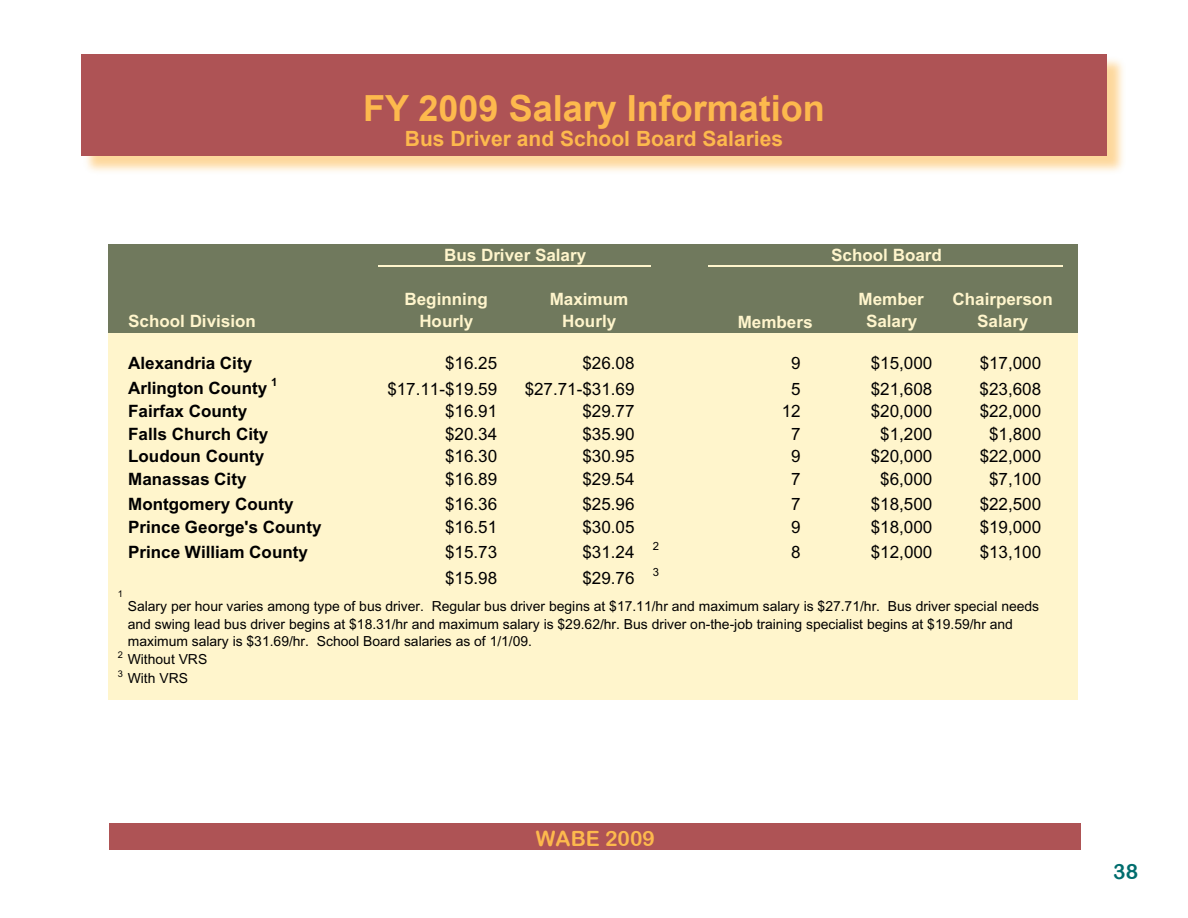
<style>
.page{position:relative;width:1188px;height:918px;background:#fff}
.page>*{position:absolute;margin:0;border:0;box-sizing:border-box;transform-origin:0 0}
.t1{font:700 36px "Arial";color:#fdb94d}
.t2{font:700 21px "Arial";color:#fdb94d}
.t3{font:21px "Arial Rounded MT Bold";color:#fdb94d}
.t4{font:21px "Arial Rounded MT Bold";color:#006d6e}
.t5{font:17.1px "Arial";color:#000}
.t6{font:700 17.1px "Arial";color:#000}
.t7{font:700 17.1px/21.9px "Arial";color:#fff5cc;text-align:center}
.t8{font:13.95px/17.2px "Arial";color:#000}
.t9{font:11.25px "Arial";color:#000}
.t10{font:700 11.25px "Arial";color:#000}
.t11{font:9.3px "Arial";color:#000}
</style>
<div class="page">
<div style="left:82px;top:54px;width:1044px;height:122px;background:#fdb94d;opacity:.75"></div>
<div style="left:81px;top:54px;width:1026px;height:102px;background:#ae5355"></div>
<div style="left:110px;top:824px;width:972px;height:26px;background:#ae5355"></div>
<div style="left:108px;top:244px;width:970px;height:90px;background:#70795d"></div>
<div style="left:108px;top:333px;width:970px;height:367px;background:#fff5cc"></div>
<hr style="left:378px;top:265px;width:273px;height:2px;background:#fff5cc">
<hr style="left:709px;top:265px;width:354px;height:2px;background:#fff5cc">
<p class="t7" style="left:128px;top:310px;width:129px">School Division</p>
<h1 class="t1" style="left:363px;top:84px;width:463px">FY 2009 Salary Information</h1>
<h2 class="t2" style="left:405px;top:125px;width:380px">Bus Driver and School Board Salaries</h2>
<p class="t7" style="left:444px;top:244px;width:143px">Bus Driver Salary</p>
<p class="t7" style="left:831px;top:244px;width:112px">School Board</p>
<p class="t7" style="left:405px;top:288px;width:85px">Beginning<br>Hourly</p>
<p class="t7" style="left:550px;top:288px;width:80px">Maximum<br>Hourly</p>
<p class="t7" style="left:859px;top:288px;width:67px">Member<br>Salary</p>
<p class="t7" style="left:952px;top:288px;width:102px">Chairperson<br>Salary</p>
<p class="t7" style="left:738px;top:311px;width:76px">Members</p>
<p class="t6" style="left:128px;top:353px;width:125px">Alexandria City</p>
<p class="t5" style="left:445px;top:353px;width:54px">$16.25</p>
<p class="t5" style="left:582px;top:353px;width:54px">$26.08</p>
<p class="t5" style="left:791px;top:353px;width:11px">9</p>
<p class="t5" style="left:871px;top:353px;width:63px">$15,000</p>
<p class="t5" style="left:980px;top:353px;width:63px">$17,000</p>
<p class="t6" style="left:128px;top:378px;width:141px">Arlington County</p>
<p class="t10" style="left:271px;top:375px;width:8px">1</p>
<p class="t5" style="left:387px;top:379px;width:111px">$17.11-$19.59</p>
<p class="t5" style="left:525px;top:379px;width:111px">$27.71-$31.69</p>
<p class="t5" style="left:791px;top:379px;width:11px">5</p>
<p class="t5" style="left:871px;top:379px;width:63px">$21,608</p>
<p class="t5" style="left:980px;top:379px;width:63px">$23,608</p>
<p class="t6" style="left:128px;top:401px;width:121px">Fairfax County</p>
<p class="t5" style="left:445px;top:402px;width:54px">$16.91</p>
<p class="t5" style="left:582px;top:402px;width:54px">$29.77</p>
<p class="t5" style="left:782px;top:402px;width:20px">12</p>
<p class="t5" style="left:871px;top:402px;width:63px">$20,000</p>
<p class="t5" style="left:980px;top:402px;width:63px">$22,000</p>
<p class="t6" style="left:128px;top:424px;width:142px">Falls Church City</p>
<p class="t5" style="left:445px;top:424px;width:54px">$20.34</p>
<p class="t5" style="left:582px;top:424px;width:54px">$35.90</p>
<p class="t5" style="left:791px;top:424px;width:11px">7</p>
<p class="t5" style="left:880px;top:424px;width:54px">$1,200</p>
<p class="t5" style="left:989px;top:424px;width:54px">$1,800</p>
<p class="t6" style="left:128px;top:446px;width:138px">Loudoun County</p>
<p class="t5" style="left:445px;top:446px;width:54px">$16.30</p>
<p class="t5" style="left:582px;top:446px;width:54px">$30.95</p>
<p class="t5" style="left:791px;top:446px;width:11px">9</p>
<p class="t5" style="left:871px;top:446px;width:63px">$20,000</p>
<p class="t5" style="left:980px;top:446px;width:63px">$22,000</p>
<p class="t6" style="left:128px;top:469px;width:120px">Manassas City</p>
<p class="t5" style="left:445px;top:469px;width:54px">$16.89</p>
<p class="t5" style="left:582px;top:469px;width:54px">$29.54</p>
<p class="t5" style="left:791px;top:469px;width:11px">7</p>
<p class="t5" style="left:880px;top:469px;width:54px">$6,000</p>
<p class="t5" style="left:989px;top:469px;width:54px">$7,100</p>
<p class="t6" style="left:128px;top:494px;width:167px">Montgomery County</p>
<p class="t5" style="left:445px;top:495px;width:54px">$16.36</p>
<p class="t5" style="left:582px;top:495px;width:54px">$25.96</p>
<p class="t5" style="left:791px;top:495px;width:11px">7</p>
<p class="t5" style="left:871px;top:495px;width:63px">$18,500</p>
<p class="t5" style="left:980px;top:495px;width:63px">$22,500</p>
<p class="t6" style="left:128px;top:517px;width:195px">Prince George's County</p>
<p class="t5" style="left:445px;top:517px;width:54px">$16.51</p>
<p class="t5" style="left:582px;top:517px;width:54px">$30.05</p>
<p class="t5" style="left:791px;top:517px;width:11px">9</p>
<p class="t5" style="left:871px;top:517px;width:63px">$18,000</p>
<p class="t5" style="left:980px;top:517px;width:63px">$19,000</p>
<p class="t6" style="left:128px;top:542px;width:181px">Prince William County</p>
<p class="t5" style="left:445px;top:543px;width:54px">$15.73</p>
<p class="t5" style="left:582px;top:543px;width:54px">$31.24</p>
<p class="t9" style="left:653px;top:540px;width:8px">2</p>
<p class="t5" style="left:791px;top:543px;width:11px">8</p>
<p class="t5" style="left:871px;top:543px;width:63px">$12,000</p>
<p class="t5" style="left:980px;top:543px;width:63px">$13,100</p>
<p class="t11" style="left:118px;top:589px;width:7px">1</p>
<p class="t5" style="left:445px;top:568px;width:54px">$15.98</p>
<p class="t5" style="left:582px;top:568px;width:54px">$29.76</p>
<p class="t9" style="left:653px;top:565px;width:8px">3</p>
<p class="t8" style="left:128px;top:598px;width:913px">Salary per hour varies among type of bus driver. Regular bus driver begins at $17.11/hr and maximum salary is $27.71/hr. Bus driver special needs and swing lead bus driver begins at $18.31/hr and maximum salary is $29.62/hr. Bus driver on-the-job training specialist begins at $19.59/hr and maximum salary is $31.69/hr. School Board salaries as of 1/1/09.</p>
<p class="t8" style="left:118px;top:650px;width:91px;line-height:19px"><sup>2</sup> Without VRS<br><sup>3</sup> With VRS</p>
<h2 class="t3" style="left:536px;top:826px;width:121px">WABE 2009</h2>
<h2 class="t4" style="left:1113px;top:859px;width:13px">38</h2>
</div>
